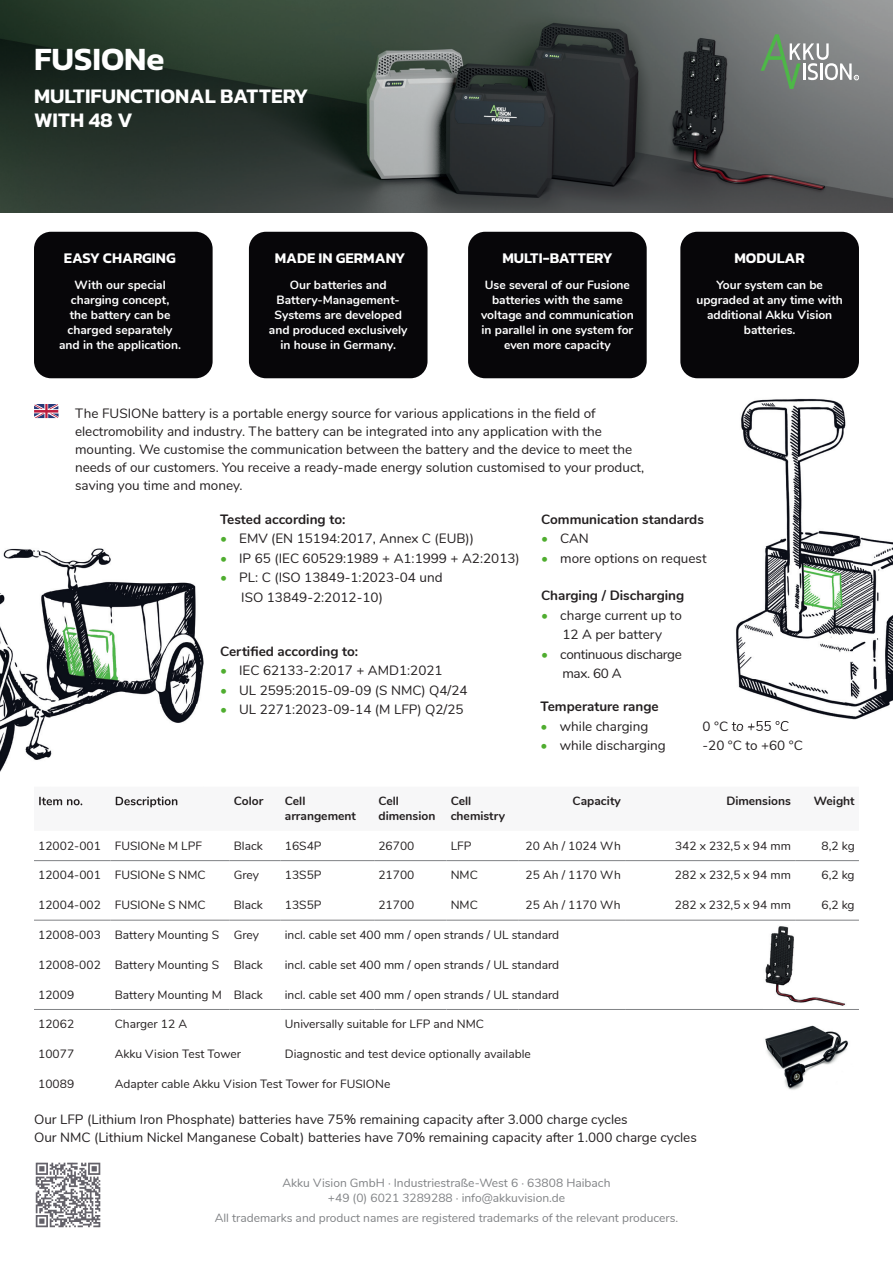
<style>
.page{position:relative;width:893px;height:1263px;background:#fff}
.page>*{position:absolute;margin:0;border:0;box-sizing:border-box;transform-origin:0 0}
.t1{font:600 33px "Kanit";color:#fff}
.t2{font:600 21px/24px "Kanit";color:#fff}
.t3{font:600 15px "Kanit";color:#fff}
.t4{font:13.5px/18px "Nunito";color:#231f20}
.t5{font:700 13.5px "Nunito";color:#231f20}
.t6{font:13.5px/19.5px "Nunito";letter-spacing:-.025em;color:#231f20}
.t7{font:12px "Nunito";color:#231f20}
.t8{font:700 12px/15px "Nunito";color:#fff;text-align:center}
.t9{font:12px/15px "Nunito";color:#808285;text-align:center}
.t10{font:700 12px/15px "Nunito";color:#231f20}
.t11{font:600 3.45px "Nunito";color:#fff}
.s1{color:#4fad2f}
</style>
<div class="page">
<img style="left:0;top:0;width:893px;height:213px">
<svg style="left:34px;top:404px;width:24px;height:14px"></svg>
<svg style="left:760px;top:34px;width:99px;height:55px;background:#89948b"></svg>
<div style="left:680px;top:232px;width:179px;height:146px;background:#070609;border-radius:17px"></div>
<div style="left:468px;top:232px;width:179px;height:146px;background:#070609;border-radius:17px"></div>
<div style="left:249px;top:232px;width:178px;height:146px;background:#070609;border-radius:17px"></div>
<div style="left:34px;top:232px;width:179px;height:146px;background:#070609;border-radius:17px"></div>
<hr style="left:34px;top:860px;width:77px;height:1px;background:#808285">
<hr style="left:111px;top:860px;width:119px;height:1px;background:#808285">
<hr style="left:230px;top:860px;width:51px;height:1px;background:#808285">
<hr style="left:281px;top:860px;width:93px;height:1px;background:#808285">
<hr style="left:374px;top:860px;width:72px;height:1px;background:#808285">
<hr style="left:446px;top:860px;width:73px;height:1px;background:#808285">
<hr style="left:519px;top:860px;width:106px;height:1px;background:#808285">
<hr style="left:625px;top:860px;width:170px;height:1px;background:#808285">
<hr style="left:795px;top:860px;width:64px;height:1px;background:#808285">
<hr style="left:34px;top:920px;width:77px;height:1px;background:#808285">
<hr style="left:111px;top:920px;width:119px;height:1px;background:#808285">
<hr style="left:230px;top:920px;width:51px;height:1px;background:#808285">
<hr style="left:34px;top:1009px;width:77px;height:1px;background:#808285">
<hr style="left:111px;top:1009px;width:119px;height:1px;background:#808285">
<hr style="left:230px;top:1009px;width:51px;height:1px;background:#808285">
<hr style="left:281px;top:920px;width:93px;height:1px;background:#808285">
<hr style="left:374px;top:920px;width:72px;height:1px;background:#808285">
<hr style="left:446px;top:920px;width:73px;height:1px;background:#808285">
<hr style="left:519px;top:920px;width:106px;height:1px;background:#808285">
<hr style="left:625px;top:920px;width:170px;height:1px;background:#808285">
<hr style="left:795px;top:920px;width:64px;height:1px;background:#808285">
<hr style="left:625px;top:1009px;width:170px;height:1px;background:#808285">
<hr style="left:795px;top:1009px;width:64px;height:1px;background:#808285">
<hr style="left:281px;top:1009px;width:93px;height:1px;background:#808285">
<hr style="left:374px;top:1009px;width:72px;height:1px;background:#808285">
<hr style="left:446px;top:1009px;width:73px;height:1px;background:#808285">
<hr style="left:519px;top:1009px;width:106px;height:1px;background:#808285">
<img style="left:736px;top:398px;width:157px;height:322px">
<img style="left:731px;top:721px;width:58px;height:6px">
<img style="left:0;top:548px;width:203px;height:224px">
<img style="left:39px;top:796px;width:139px;height:12px">
<img style="left:39px;top:797px;width:43px;height:8px">
<img style="left:116px;top:796px;width:61px;height:11px">
<svg style="left:35px;top:1162px;width:66px;height:66px"></svg>
<img style="left:765px;top:1025px;width:83px;height:65px">
<img style="left:765px;top:926px;width:81px;height:80px">
<h1 class="t1" style="left:34px;top:34px;width:132px">FUSIONe</h1>
<h2 class="t2" style="left:34px;top:83px;width:276px">MULTIFUNCTIONAL BATTERY<br>WITH 48 V</h2>
<p class="t11" style="left:855px;top:75px;width:4px">R</p>
<p class="t3" style="left:64px;top:247px;width:113px">EASY CHARGING</p>
<p class="t8" style="left:59px;top:276px;width:124px">With our special charging concept,<br>the battery can be charged separately and in the application.</p>
<p class="t3" style="left:275px;top:247px;width:132px">MADE IN GERMANY</p>
<p class="t8" style="left:269px;top:276px;width:140px">Our batteries and<br>Battery-Management-<br>Systems are developed and produced exclusively in house in Germany.</p>
<p class="t3" style="left:502px;top:247px;width:111px">MULTI-BATTERY</p>
<p class="t8" style="left:481px;top:276px;width:154px">Use several of our Fusione batteries with the same voltage and communication in parallel in one system for even more capacity</p>
<p class="t4" style="left:75px;top:403px;width:571px">The FUSIONe battery is a portable energy source for various applications in the field of electromobility and industry. The battery can be integrated into any application with the mounting. We customise the communication between the battery and the device to meet the needs of our customers. You receive a ready-made energy solution customised to your product, saving you time and money.</p>
<p class="t3" style="left:734px;top:247px;width:72px">MODULAR</p>
<p class="t8" style="left:696px;top:276px;width:148px">Your system can be upgraded at any time with additional Akku Vision batteries.</p>
<p class="t5" style="left:220px;top:509px;width:127px">Tested according to:</p>
<p class="t4" style="left:220px;top:529px;width:255px"><span class="s1">•</span> EMV (EN 15194:2017, Annex C (EUB))</p>
<p class="t4" style="left:220px;top:548px;width:301px"><span class="s1">•</span> IP 65 (IEC 60529:1989 + A1:1999 + A2:2013)</p>
<p class="t4" style="left:241px;top:567px;width:203px;line-height:19.5px;text-indent:-21px"><span class="s1">•</span> PL: C (ISO 13849-1:2023-04 und<br>ISO 13849-2:2012-10)</p>
<p class="t5" style="left:220px;top:641px;width:140px">Certified according to:</p>
<p class="t4" style="left:220px;top:661px;width:224px"><span class="s1">•</span> IEC 62133-2:2017 + AMD1:2021</p>
<p class="t4" style="left:220px;top:680px;width:249px"><span class="s1">•</span> UL 2595:2015-09-09 (S NMC) Q4/24</p>
<p class="t4" style="left:220px;top:700px;width:245px"><span class="s1">•</span> UL 2271:2023-09-14 (M LFP) Q2/25</p>
<p class="t5" style="left:541px;top:509px;width:164px">Communication standards</p>
<p class="t4" style="left:541px;top:529px;width:49px"><span class="s1">•</span> CAN</p>
<p class="t4" style="left:541px;top:548px;width:167px"><span class="s1">•</span> more options on request</p>
<p class="t5" style="left:541px;top:586px;width:145px">Charging / Discharging</p>
<p class="t4" style="left:541px;top:605px;width:142px;line-height:19.5px;text-align:center"><span class="s1">•</span> charge current up to<br>12 A per battery</p>
<p class="t6" style="left:562px;top:644px;width:121px;text-indent:-21px"><span class="s1">•</span> continuous discharge max. 60 A</p>
<p class="t5" style="left:541px;top:696px;width:120px">Temperature range</p>
<p class="t4" style="left:541px;top:716px;width:109px"><span class="s1">•</span> while charging</p>
<p class="t4" style="left:703px;top:716px;width:88px">0 °C to +55 °C</p>
<p class="t4" style="left:541px;top:735px;width:127px"><span class="s1">•</span> while discharging</p>
<p class="t4" style="left:703px;top:735px;width:102px">-20 °C to +60 °C</p>
<p class="t10" style="left:234px;top:793px;width:31px">Color</p>
<p class="t10" style="left:285px;top:793px;width:73px">Cell arrangement</p>
<p class="t10" style="left:378px;top:793px;width:58px">Cell dimension</p>
<p class="t10" style="left:451px;top:793px;width:56px">Cell chemistry</p>
<p class="t10" style="left:573px;top:793px;width:50px">Capacity</p>
<p class="t10" style="left:726px;top:793px;width:66px">Dimensions</p>
<p class="t10" style="left:814px;top:793px;width:42px">Weight</p>
<p class="t7" style="left:38px;top:837px;width:165px">12002-001 FUSIONe M LPF</p>
<p class="t7" style="left:234px;top:837px;width:30px">Black</p>
<p class="t7" style="left:285px;top:837px;width:38px">16S4P</p>
<p class="t7" style="left:378px;top:837px;width:37px">26700</p>
<p class="t7" style="left:451px;top:837px;width:22px">LFP</p>
<p class="t7" style="left:526px;top:837px;width:97px">20 Ah / 1024 Wh</p>
<p class="t7" style="left:675px;top:837px;width:117px">342 x 232,5 x 94 mm</p>
<p class="t7" style="left:821px;top:837px;width:35px">8,2 kg</p>
<p class="t7" style="left:38px;top:866px;width:169px">12004-001 FUSIONe S NMC</p>
<p class="t7" style="left:234px;top:866px;width:27px">Grey</p>
<p class="t7" style="left:285px;top:866px;width:38px">13S5P</p>
<p class="t7" style="left:378px;top:866px;width:37px">21700</p>
<p class="t7" style="left:451px;top:866px;width:29px">NMC</p>
<p class="t7" style="left:526px;top:866px;width:97px">25 Ah / 1170 Wh</p>
<p class="t7" style="left:675px;top:866px;width:117px">282 x 232,5 x 94 mm</p>
<p class="t7" style="left:821px;top:866px;width:35px">6,2 kg</p>
<p class="t7" style="left:38px;top:896px;width:169px">12004-002 FUSIONe S NMC</p>
<p class="t7" style="left:234px;top:896px;width:30px">Black</p>
<p class="t7" style="left:285px;top:896px;width:38px">13S5P</p>
<p class="t7" style="left:378px;top:896px;width:37px">21700</p>
<p class="t7" style="left:451px;top:896px;width:29px">NMC</p>
<p class="t7" style="left:526px;top:896px;width:97px">25 Ah / 1170 Wh</p>
<p class="t7" style="left:675px;top:896px;width:117px">282 x 232,5 x 94 mm</p>
<p class="t7" style="left:821px;top:896px;width:35px">6,2 kg</p>
<p class="t7" style="left:38px;top:926px;width:222px">12008-003 Battery Mounting S Grey</p>
<p class="t7" style="left:285px;top:926px;width:276px">incl. cable set 400 mm / open strands / UL standard</p>
<p class="t7" style="left:38px;top:956px;width:226px">12008-002 Battery Mounting S Black</p>
<p class="t7" style="left:285px;top:956px;width:276px">incl. cable set 400 mm / open strands / UL standard</p>
<p class="t7" style="left:38px;top:985px;width:38px">12009</p>
<p class="t7" style="left:115px;top:985px;width:150px">Battery Mounting M Black</p>
<p class="t7" style="left:285px;top:985px;width:276px">incl. cable set 400 mm / open strands / UL standard</p>
<p class="t7" style="left:38px;top:1015px;width:37px">12062</p>
<p class="t7" style="left:115px;top:1015px;width:74px">Charger 12 A</p>
<p class="t7" style="left:285px;top:1015px;width:201px">Universally suitable for LFP and NMC</p>
<p class="t7" style="left:38px;top:1045px;width:38px">10077</p>
<p class="t7" style="left:115px;top:1045px;width:128px">Akku Vision Test Tower</p>
<p class="t7" style="left:285px;top:1045px;width:247px">Diagnostic and test device optionally available</p>
<p class="t7" style="left:38px;top:1075px;width:38px">10089</p>
<p class="t7" style="left:115px;top:1075px;width:277px">Adapter cable Akku Vision Test Tower for FUSIONe</p>
<p class="t4" style="left:34px;top:1109px;width:664px">Our LFP (Lithium Iron Phosphate) batteries have 75% remaining capacity after 3.000 charge cycles<br>Our NMC (Lithium Nickel Manganese Cobalt) batteries have 70% remaining capacity after 1.000 charge cycles</p>
<p class="t9" style="left:282px;top:1174px;width:329px">Akku Vision GmbH · Industriestraße-West 6 · 63808 Haibach +49 (0) 6021 3289288 · info@akkuvision.de</p>
<p class="t9" style="left:215px;top:1209px;width:465px">All trademarks and product names are registered trademarks of the relevant producers.</p>
</div>
